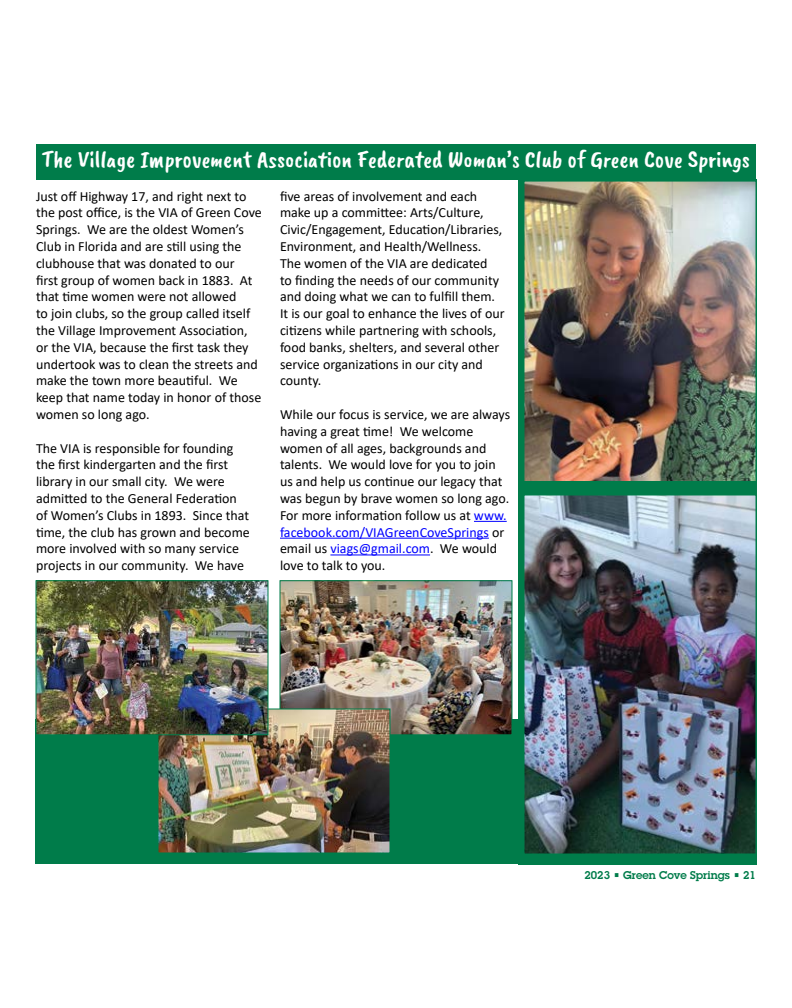
<style>
.page{position:relative;width:792px;height:1008px;background:#fff}
.page>*{position:absolute;margin:0;border:0;box-sizing:border-box;transform-origin:0 0}
.t1{font:24px "Caveat Brush";color:#fff}
.t2{font:14px/16.8px "Calibri";color:#000}
.t3{font:600 11px "Lubalin Graph Std";color:#007c4a}
.s1{color:#00f}
</style>
<div class="page">
<svg style="left:518px;top:179px;width:238px;height:685px;background:#178153"></svg>
<div style="left:36px;top:720px;width:604px;height:144px;background:#007c4a"></div>
<div style="left:36px;top:144px;width:720px;height:35px;background:#007c4a"></div>
<hr style="left:474px;top:521px;width:33px;height:1px;background:#00f">
<hr style="left:280px;top:538px;width:209px;height:1px;background:#00f">
<hr style="left:330px;top:555px;width:100px;height:1px;background:#00f">
<img style="left:526px;top:183px;width:228px;height:297px">
<img style="left:526px;top:496px;width:228px;height:356px">
<div style="left:524px;top:494px;width:232px;height:360px;border:1px solid #007c4a"></div>
<img style="left:282px;top:582px;width:228px;height:151px">
<div style="left:280px;top:580px;width:232px;height:155px;border:1px solid #007c4a"></div>
<img style="left:160px;top:710px;width:228px;height:142px">
<div style="left:158px;top:708px;width:232px;height:146px;border:1px solid #007c4a"></div>
<img style="left:38px;top:582px;width:228px;height:151px">
<div style="left:36px;top:580px;width:232px;height:155px;border:1px solid #007c4a"></div>
<h1 class="t1" style="left:42px;top:145px;width:710px">The Village Improvement Association Federated Woman’s Club of Green Cove Springs</h1>
<p class="t2" style="left:36px;top:187px;width:227px">Just off Highway 17, and right next to the post office, is the VIA of Green Cove Springs. We are the oldest Women’s Club in Florida and are still using the clubhouse that was donated to our<br>first group of women back in 1883. At that time women were not allowed<br>to join clubs, so the group called itself the Village Improvement Association, or the VIA, because the first task they undertook was to clean the streets and make the town more beautiful. We keep that name today in honor of those women so long ago.</p>
<p class="t2" style="left:36px;top:439px;width:215px">The VIA is responsible for founding the first kindergarten and the first library in our small city. We were admitted to the General Federation of Women’s Clubs in 1893. Since that time, the club has grown and become more involved with so many service projects in our community. We have</p>
<p class="t2" style="left:280px;top:187px;width:226px">five areas of involvement and each make up a committee: Arts/Culture, Civic/Engagement, Education/Libraries, Environment, and Health/Wellness.<br>The women of the VIA are dedicated<br>to finding the needs of our community and doing what we can to fulfill them.<br>It is our goal to enhance the lives of our citizens while partnering with schools, food banks, shelters, and several other service organizations in our city and county.</p>
<p class="t2" style="left:280px;top:406px;width:232px">While our focus is service, we are always having a great time! We welcome women of all ages, backgrounds and talents. We would love for you to join us and help us continue our legacy that was begun by brave women so long ago.<br>For more information follow us at <span class="s1">www. facebook.com/VIAGreenCoveSprings</span> or email us <span class="s1">viags@gmail.com</span>. We would love to talk to you.</p>
<p class="t3" style="left:585px;top:868px;width:173px">2023 • Green Cove Springs • 21</p>
</div>
